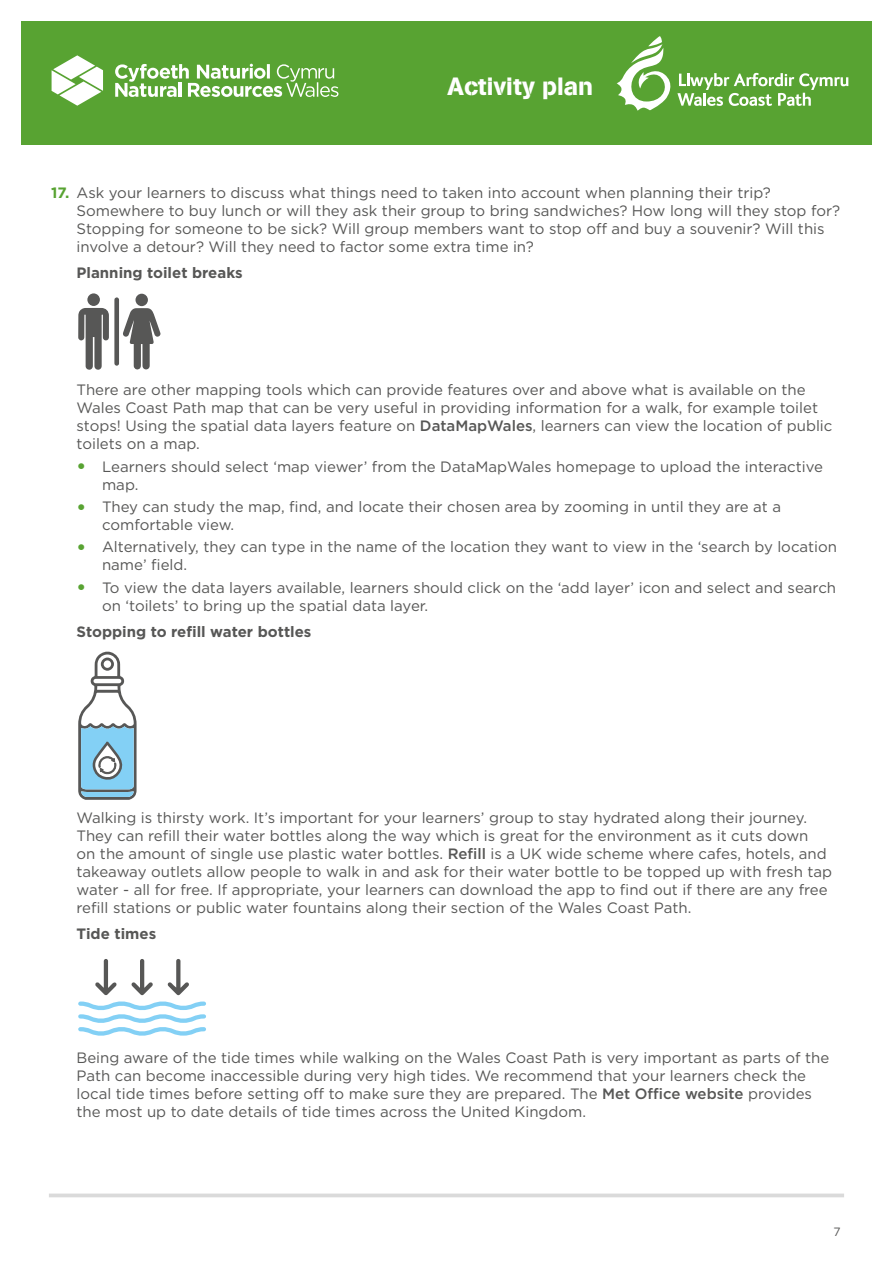
<style>
.page{position:relative;width:893px;height:1263px;background:#fff}
.page>*{position:absolute;margin:0;border:0;box-sizing:border-box;transform-origin:0 0}
.t1{font:24.75px "AG Book Stencil";color:#fff}
.t2{font:15px/18px "Gotham";color:#575756}
.t3{font:700 15px "Gotham";color:#575756}
.t4{font:12px "Gotham";color:#575756}
.s1{font-weight:700;color:#58a332}
.s2{font-weight:500}
.s3{font-weight:700;font-size:19.5px;color:#58a332}
</style>
<div class="page">
<svg style="left:49px;top:1193px;width:795px;height:4px;fill:#dadada"></svg>
<svg style="left:78px;top:297px;width:82px;height:73px"></svg>
<div style="left:87px;top:293px;width:13px;height:13px;background:#575756;border-radius:50%"></div>
<div style="left:135px;top:294px;width:13px;height:12px;background:#575756;border-radius:50%"></div>
<svg style="left:78px;top:652px;width:59px;height:148px"></svg>
<div style="left:21px;top:21px;width:851px;height:124px;background:#58a332"></div>
<svg style="left:52px;top:55px;width:51px;height:51px"></svg>
<svg style="left:115px;top:64px;width:223px;height:33px"></svg>
<svg style="left:617px;top:36px;width:231px;height:75px"></svg>
<svg style="left:78px;top:959px;width:128px;height:77px"></svg>
<h1 class="t1" style="left:447px;top:72px;width:147px">Activity plan</h1>
<p class="t2" style="left:77px;top:183px;width:765px;text-indent:-26px"><span class="s1">17.</span> Ask your learners to discuss what things need to taken into account when planning their trip?<br>Somewhere to buy lunch or will they ask their group to bring sandwiches? How long will they stop for?<br>Stopping for someone to be sick? Will group members want to stop off and buy a souvenir? Will this involve a detour? Will they need to factor some extra time in?</p>
<p class="t3" style="left:77px;top:263px;width:168px">Planning toilet breaks</p>
<p class="t2" style="left:77px;top:381px;width:757px">There are other mapping tools which can provide features over and above what is available on the Wales Coast Path map that can be very useful in providing information for a walk, for example toilet stops! Using the spatial data layers feature on <span class="s2">DataMapWales</span>, learners can view the location of public toilets on a map.</p>
<p class="t2" style="left:102px;top:457px;width:722px;text-indent:-26px"><span class="s3">•</span> Learners should select ‘map viewer’ from the DataMapWales homepage to upload the interactive map.</p>
<p class="t2" style="left:102px;top:497px;width:680px;text-indent:-26px"><span class="s3">•</span> They can study the map, find, and locate their chosen area by zooming in until they are at a comfortable view.</p>
<p class="t2" style="left:102px;top:538px;width:736px;text-indent:-26px"><span class="s3">•</span> Alternatively, they can type in the name of the location they want to view in the ‘search by location name’ field.</p>
<p class="t2" style="left:102px;top:578px;width:736px;text-indent:-26px"><span class="s3">•</span> To view the data layers available, learners should click on the ‘add layer’ icon and select and search on ‘toilets’ to bring up the spatial data layer.</p>
<p class="t3" style="left:77px;top:622px;width:236px">Stopping to refill water bottles</p>
<p class="t2" style="left:77px;top:808px;width:757px">Walking is thirsty work. It’s important for your learners’ group to stay hydrated along their journey.<br>They can refill their water bottles along the way which is great for the environment as it cuts down<br>on the amount of single use plastic water bottles. <span class="s2">Refill</span> is a UK wide scheme where cafes, hotels, and takeaway outlets allow people to walk in and ask for their water bottle to be topped up with fresh tap water - all for free. If appropriate, your learners can download the app to find out if there are any free refill stations or public water fountains along their section of the Wales Coast Path.</p>
<p class="t3" style="left:77px;top:924px;width:81px">Tide times</p>
<p class="t2" style="left:77px;top:1048px;width:754px">Being aware of the tide times while walking on the Wales Coast Path is very important as parts of the Path can become inaccessible during very high tides. We recommend that your learners check the local tide times before setting off to make sure they are prepared. The <span class="s2">Met Office website</span> provides the most up to date details of tide times across the United Kingdom.</p>
<p class="t4" style="left:833px;top:1224px;width:9px">7</p>
</div>
